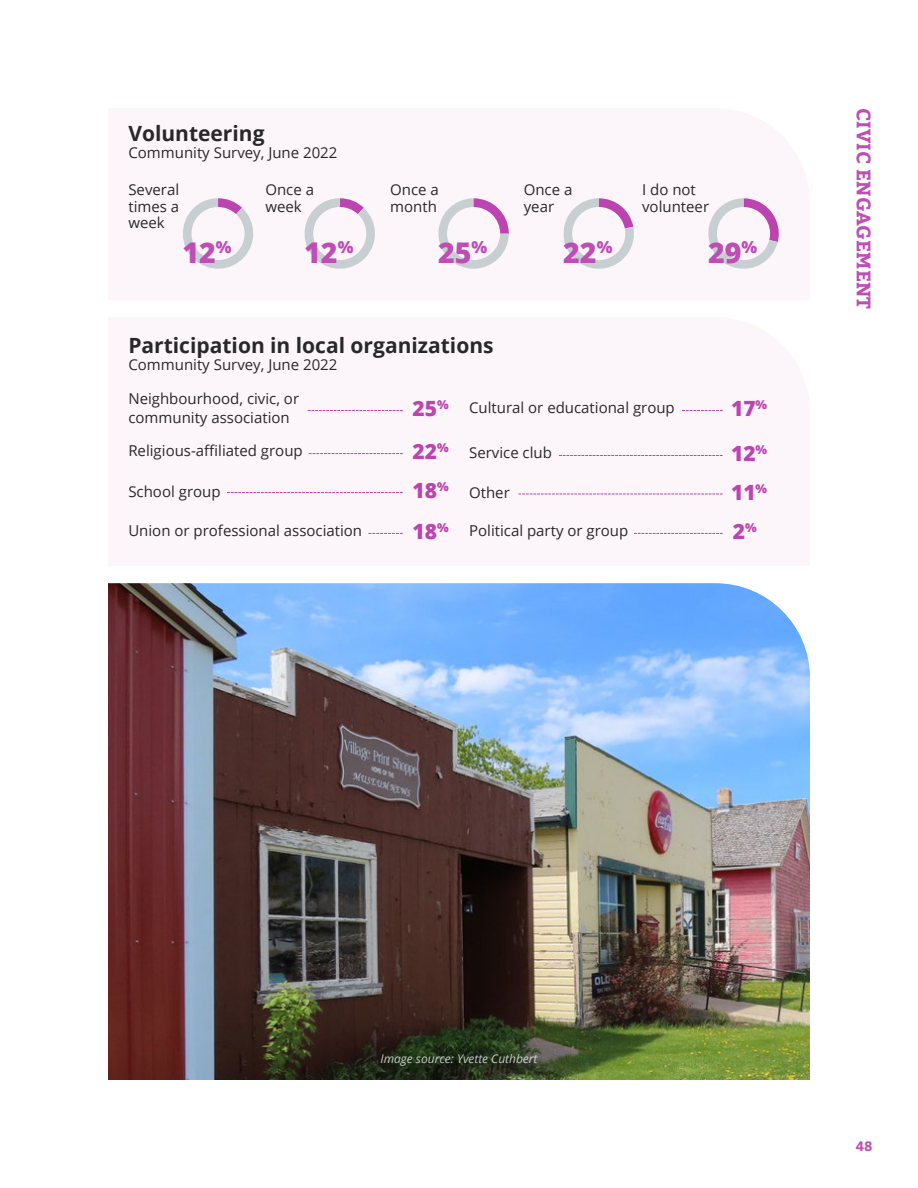
<style>
.page{position:relative;width:918px;height:1188px;background:#fff}
.page>*{position:absolute;margin:0;border:0;box-sizing:border-box;transform-origin:0 0}
.Body{font:800 28.5px "Open Sans";color:#be4db5}
.Heading_2_-_Black{font:700 21px "Open Sans";color:#292829}
.Body-2{font:800 21px "Open Sans";color:#bb44b1}
.t1{font:700 19.5px "Bitter";letter-spacing:.01em;color:#be4db5}
.Body-3{font:15px/16.5px "Open Sans";color:#292829}
.Heading_2_-_Black-2{font:15px "Open Sans";color:#292829}
.t2{font:700 13.5px "Bitter";color:#be4db5}
.Body-4{font:800 12.3px "Open Sans";color:#bb44b1}
.t3{font:italic 12px "Open Sans";color:#fff}
</style>
<div class="page">
<div style="left:226px;top:409px;width:497px;height:125px;background:#fcf6fb"></div>
<img style="left:108px;top:583px;width:702px;height:497px">
<svg style="left:182px;top:198px;width:72px;height:71px"></svg>
<svg style="left:304px;top:198px;width:71px;height:71px"></svg>
<div style="left:434px;top:194px;width:79px;height:79px;background:#fcf6fb;border-radius:50%"></div>
<svg style="left:438px;top:198px;width:71px;height:71px"></svg>
<div style="left:559px;top:194px;width:79px;height:79px;background:#fcf6fb;border-radius:50%"></div>
<svg style="left:563px;top:198px;width:71px;height:71px"></svg>
<div style="left:704px;top:194px;width:79px;height:79px;background:#fcf6fb;border-radius:50%"></div>
<svg style="left:708px;top:198px;width:71px;height:71px"></svg>
<svg style="left:308px;top:410px;width:94px;height:1px"></svg>
<svg style="left:682px;top:410px;width:40px;height:1px"></svg>
<svg style="left:369px;top:533px;width:33px;height:1px"></svg>
<svg style="left:634px;top:533px;width:88px;height:1px"></svg>
<svg style="left:309px;top:453px;width:93px;height:1px"></svg>
<svg style="left:559px;top:455px;width:163px;height:1px"></svg>
<svg style="left:519px;top:494px;width:203px;height:1px"></svg>
<svg style="left:227px;top:492px;width:175px;height:1px"></svg>
<p class="Heading_2_-_Black" style="left:128px;top:119px;width:138px">Volunteering</p>
<p class="Heading_2_-_Black-2" style="left:128px;top:142px;width:211px">Community Survey, June 2022</p>
<p class="Body-3" style="left:128px;top:181px;width:52px;text-align:justify">Several times a week</p>
<p class="Body" style="left:183px;top:231px;width:51px">12<sup>%</sup></p>
<p class="Body-3" style="left:265px;top:181px;width:50px">Once a week</p>
<p class="Body" style="left:304px;top:231px;width:51px">12<sup>%</sup></p>
<p class="Body-3" style="left:390px;top:181px;width:50px">Once a month</p>
<p class="Body" style="left:438px;top:231px;width:51px">25<sup>%</sup></p>
<p class="Heading_2_-_Black" style="left:128px;top:330px;width:367px">Participation in local organizations</p>
<p class="Heading_2_-_Black-2" style="left:128px;top:354px;width:211px">Community Survey, June 2022</p>
<p class="Body-3" style="left:524px;top:181px;width:50px">Once a year</p>
<p class="Body" style="left:563px;top:231px;width:51px">22<sup>%</sup></p>
<p class="Body-3" style="left:642px;top:181px;width:69px">I do not volunteer</p>
<p class="Body" style="left:708px;top:231px;width:51px">29<sup>%</sup></p>
<p class="Body-3" style="left:128px;top:388px;width:172px;line-height:19.5px">Neighbourhood, civic, or community association</p>
<p class="Body-2" style="left:413px;top:393px;width:38px">25<sup>%</sup></p>
<p class="Body-3" style="left:469px;top:399px;width:207px">Cultural or educational group</p>
<p class="Body-2" style="left:731px;top:393px;width:38px">17<sup>%</sup></p>
<p class="Body-4" style="left:437px;top:439px;width:13px">%</p>
<p class="Body-2" style="left:731px;top:438px;width:38px">12<sup>%</sup></p>
<p class="Body-3" style="left:128px;top:442px;width:176px">Religious-affiliated group</p>
<p class="Body-2" style="left:413px;top:436px;width:26px">22</p>
<p class="Body-3" style="left:469px;top:444px;width:84px">Service club</p>
<p class="Body-2" style="left:413px;top:475px;width:38px">18<sup>%</sup></p>
<p class="Body-4" style="left:756px;top:479px;width:13px">%</p>
<p class="Body-3" style="left:128px;top:483px;width:94px">School group</p>
<p class="Body-3" style="left:469px;top:484px;width:42px">Other</p>
<p class="Body-2" style="left:731px;top:476px;width:26px">11</p>
<p class="Body-3" style="left:128px;top:522px;width:235px">Union or professional association</p>
<p class="Body-2" style="left:413px;top:516px;width:38px">18<sup>%</sup></p>
<p class="Body-3" style="left:469px;top:522px;width:161px">Political party or group</p>
<p class="Body-2" style="left:733px;top:516px;width:25px">2<sup>%</sup></p>
<h3 class="t1" style="left:876px;top:108px;width:202px;rotate:90deg">CIVIC ENGAGEMENT</h3>
<p class="t3" style="left:380px;top:1051px;width:159px">Image source: Yvette Cuthbert</p>
<p class="t2" style="left:856px;top:1138px;width:18px">48</p>
</div>
